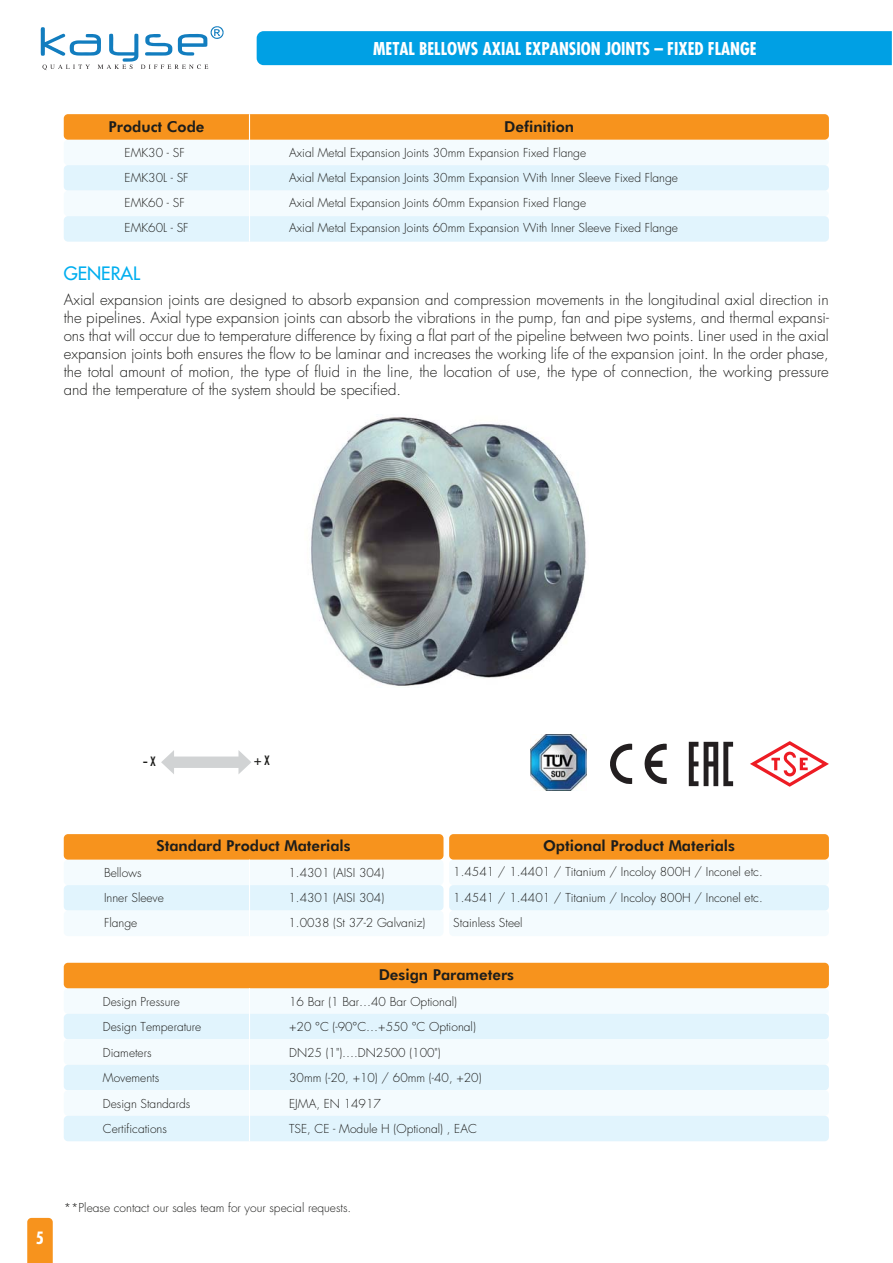
<style>
.page{position:relative;width:893px;height:1263px;background:#fff}
.page>*{position:absolute;margin:0;border:0;box-sizing:border-box;transform-origin:0 0}
.t1{font:500 18px "Futura";color:#00aeef}
.t2{font:700 condensed 17.25px "Futura";color:#fff}
.t3{font:700 condensed 16.5px "Futura";color:#fff}
.t4{font:300 15px/18px "Futura";color:#1d1d1b;text-align:justify}
.t5{font:800 15px "Futura BT";color:#1d1d1b}
.t6{font:700 13.35px "DIN Condensed";color:#1d1d1b}
.t7{font:300 12px/25.5px "Futura";color:#1d1d1b}
</style>
<div class="page">
<div style="left:64px;top:140px;width:765px;height:25px;background:#f4fbfe;border-radius:4px"></div>
<div style="left:64px;top:165px;width:765px;height:26px;background:#e1f4fd;border-radius:4px"></div>
<div style="left:64px;top:191px;width:765px;height:25px;background:#f4fbfe;border-radius:4px"></div>
<div style="left:64px;top:216px;width:765px;height:26px;background:#e1f4fd;border-radius:4px"></div>
<div style="left:64px;top:114px;width:765px;height:26px;background:#f7931d;border-radius:4px"></div>
<hr style="left:249px;top:114px;width:1px;height:128px;background:#fff">
<div style="left:64px;top:988px;width:765px;height:26px;background:#f4fbfe;border-radius:4px"></div>
<div style="left:64px;top:1014px;width:765px;height:25px;background:#e1f4fd;border-radius:4px"></div>
<div style="left:64px;top:1039px;width:765px;height:26px;background:#f4fbfe;border-radius:4px"></div>
<div style="left:64px;top:1065px;width:765px;height:25px;background:#e1f4fd;border-radius:4px"></div>
<div style="left:64px;top:1090px;width:765px;height:26px;background:#f4fbfe;border-radius:4px"></div>
<div style="left:64px;top:1116px;width:765px;height:25px;background:#e1f4fd;border-radius:4px"></div>
<div style="left:64px;top:963px;width:765px;height:25px;background:#f7931d;border-radius:4px"></div>
<hr style="left:249px;top:988px;width:1px;height:153px;background:#fff">
<svg style="left:27px;top:1218px;width:26px;height:45px"></svg>
<div style="left:257px;top:31px;width:635px;height:34px;background:#00a0e4"></div>
<img style="left:311px;top:417px;width:275px;height:269px">
<div style="left:64px;top:860px;width:379px;height:25px;background:#f4fbfe;border-radius:4px"></div>
<div style="left:64px;top:885px;width:379px;height:26px;background:#e1f4fd;border-radius:4px"></div>
<div style="left:64px;top:911px;width:379px;height:25px;background:#f4fbfe;border-radius:4px"></div>
<div style="left:64px;top:834px;width:379px;height:26px;background:#f7931d;border-radius:4px"></div>
<hr style="left:249px;top:860px;width:1px;height:76px;background:#fff">
<div style="left:449px;top:860px;width:380px;height:25px;background:#f4fbfe;border-radius:4px"></div>
<div style="left:449px;top:885px;width:380px;height:26px;background:#e1f4fd;border-radius:4px"></div>
<div style="left:449px;top:911px;width:380px;height:25px;background:#f4fbfe;border-radius:4px"></div>
<div style="left:449px;top:834px;width:380px;height:26px;background:#f7931d;border-radius:4px"></div>
<svg style="left:644px;top:744px;width:23px;height:40px"></svg>
<svg style="left:610px;top:744px;width:22px;height:40px"></svg>
<svg style="left:750px;top:741px;width:79px;height:46px"></svg>
<svg style="left:689px;top:742px;width:44px;height:44px"></svg>
<img style="left:530px;top:734px;width:56px;height:56px">
<svg style="left:161px;top:750px;width:90px;height:24px"></svg>
<svg style="left:41px;top:26px;width:183px;height:44px"></svg>
<h2 class="t2" style="left:373px;top:41px;width:385px">METAL BELLOWS AXIAL EXPANSION JOINTS – FIXED FLANGE</h2>
<p class="t5" style="left:504px;top:120px;width:71px">Definition</p>
<p class="t5" style="left:109px;top:120px;width:97px">Product Code</p>
<p class="t7" style="left:125px;top:142px;width:66px;line-height:25px">EMK30 - SF<br>EMK30L - SF<br>EMK60 - SF<br>EMK60L - SF</p>
<p class="t7" style="left:289px;top:142px;width:390px;line-height:25px">Axial Metal Expansion Joints 30mm Expansion Fixed Flange<br>Axial Metal Expansion Joints 30mm Expansion With Inner Sleeve Fixed Flange Axial Metal Expansion Joints 60mm Expansion Fixed Flange<br>Axial Metal Expansion Joints 60mm Expansion With Inner Sleeve Fixed Flange</p>
<h1 class="t1" style="left:64px;top:266px;width:78px">GENERAL</h1>
<p class="t4" style="left:64px;top:292px;width:767px">Axial expansion joints are designed to absorb expansion and compression movements in the longitudinal axial direction in the pipelines. Axial type expansion joints can absorb the vibrations in the pump, fan and pipe systems, and thermal expansi&shy;ons that will occur due to temperature difference by fixing a flat part of the pipeline between two points. Liner used in the axial expansion joints both ensures the flow to be laminar and increases the working life of the expansion joint. In the order phase, the total amount of motion, the type of fluid in the line, the location of use, the type of connection, the working pressure and the temperature of the system should be specified.</p>
<p class="t6" style="left:143px;top:756px;width:14px">- X</p>
<p class="t6" style="left:254px;top:756px;width:17px">+ X</p>
<p class="t5" style="left:156px;top:840px;width:196px">Standard Product Materials</p>
<p class="t5" style="left:543px;top:840px;width:193px">Optional Product Materials</p>
<p class="t7" style="left:453px;top:860px;width:311px;text-align:justify">1.4541 / 1.4401 / Titanium / Incoloy 800H / Inconel etc.<br>1.4541 / 1.4401 / Titanium / Incoloy 800H / Inconel etc.<br>Stainless Steel</p>
<p class="t7" style="left:104px;top:861px;width:61px;line-height:25px">Bellows<br>Inner Sleeve<br>Flange</p>
<p class="t7" style="left:288px;top:861px;width:138px;line-height:25px">1.4301 (AISI 304)<br>1.4301 (AISI 304)<br>1.0038 (St 37-2 Galvaniz)</p>
<p class="t5" style="left:379px;top:969px;width:137px">Design Parameters</p>
<p class="t7" style="left:103px;top:990px;width:100px">Design Pressure<br>Design Temperature<br>Diameters<br>Movements<br>Design Standards<br>Certifications</p>
<p class="t7" style="left:289px;top:990px;width:194px">16 Bar (1 Bar…40 Bar Optional) +20 °C (-90°C…+550 °C Optional)<br>DN25 (1")….DN2500 (100")<br>30mm (-20, +10) / 60mm (-40, +20)<br>EJMA, EN 14917<br>TSE, CE - Module H (Optional) , EAC</p>
<h3 class="t3" style="left:36px;top:1231px;width:10px">5</h3>
<p class="t7" style="left:64px;top:1196px;width:289px">**Please contact our sales team for your special requests.</p>
</div>
